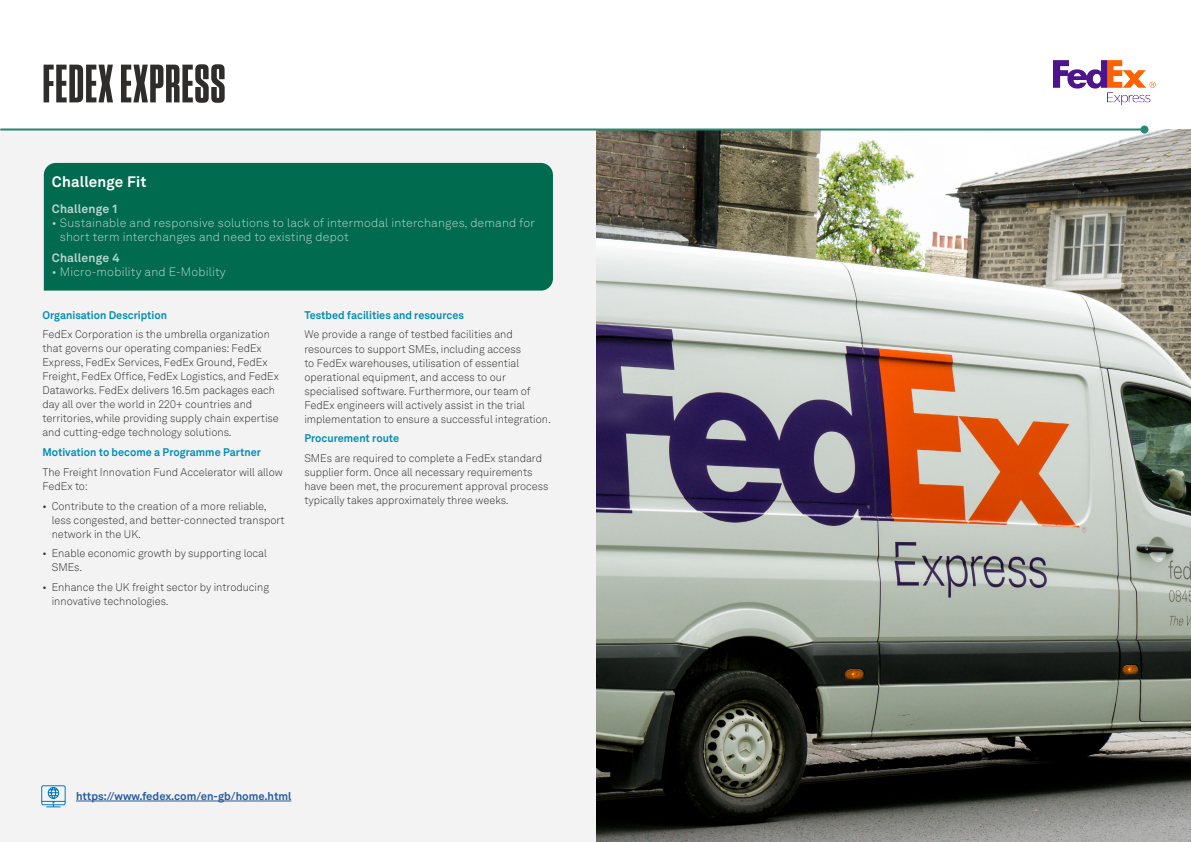
<style>
.page{position:relative;width:1191px;height:842px;background:#fff}
.page>*{position:absolute;margin:0;border:0;box-sizing:border-box;transform-origin:0 0}
.t1{font:700 54px "Tungsten Condensed";letter-spacing:.02em;color:#2e2d2b}
.t2{font:700 15px "Akkurat LL";letter-spacing:.01em;color:#fff}
.t3{font:300 12px/14.3px "Akkurat LL";letter-spacing:.015em;color:#bfd4cc}
.t4{font:700 12px "Akkurat LL";letter-spacing:.015em;color:#bfd4cc}
.t5{font:300 11px/14px "Akkurat LL";color:#2d2e2b}
.t6{font:700 11px "Akkurat LL";color:#008db3}
.t7{font:700 11px "Akkurat LL";color:#275b9b}
</style>
<div class="page">
<img style="left:595px;top:130px;width:596px;height:712px">
<div style="left:0;top:129px;width:595px;height:713px;background:#f3f3f3"></div>
<svg style="left:41px;top:785px;width:25px;height:23px"></svg>
<hr style="left:76px;top:801px;width:215px;height:1px;background:#275b9b">
<img style="left:1053px;top:60px;width:103px;height:46px">
<div style="left:44px;top:163px;width:509px;height:128px;background:#006b4f"></div>
<hr style="left:1px;top:129px;width:1143px;height:2px;background:#2a8872">
<div style="left:1140px;top:126px;width:8px;height:8px;background:#2a8872;border-radius:50%"></div>
<h1 class="t1" style="left:43px;top:58px;width:184px">FEDEX EXPRESS</h1>
<h2 class="t2" style="left:52px;top:170px;width:96px">Challenge Fit</h2>
<p class="t4" style="left:52px;top:199px;width:67px">Challenge 1</p>
<p class="t3" style="left:60px;top:215px;width:477px;text-indent:-8px">• Sustainable and responsive solutions to lack of intermodal interchanges, demand for short term interchanges and need to existing depot</p>
<p class="t4" style="left:52px;top:248px;width:69px">Challenge 4</p>
<p class="t3" style="left:52px;top:264px;width:175px">• Micro-mobility and E-Mobility</p>
<p class="t6" style="left:42px;top:306px;width:126px">Organisation Description</p>
<p class="t5" style="left:42px;top:327px;width:238px">FedEx Corporation is the umbrella organization that governs our operating companies: FedEx Express, FedEx Services, FedEx Ground, FedEx Freight, FedEx Office, FedEx Logistics, and FedEx Dataworks. FedEx delivers 16.5m packages each day all over the world in 220+ countries and territories, while providing supply chain expertise and cutting-edge technology solutions.</p>
<p class="t6" style="left:42px;top:444px;width:220px">Motivation to become a Programme Partner</p>
<p class="t5" style="left:42px;top:465px;width:242px">The Freight Innovation Fund Accelerator will allow<br>FedEx to:</p>
<p class="t5" style="left:52px;top:498px;width:234px;text-indent:-9px">• Contribute to the creation of a more reliable, less congested, and better-connected transport network in the UK.</p>
<p class="t5" style="left:52px;top:546px;width:216px;text-indent:-9px">• Enable economic growth by supporting local<br>SMEs.</p>
<p class="t5" style="left:52px;top:580px;width:219px;text-indent:-9px">• Enhance the UK freight sector by introducing innovative technologies.</p>
<p class="t6" style="left:304px;top:306px;width:161px">Testbed facilities and resources</p>
<p class="t5" style="left:304px;top:327px;width:248px">We provide a range of testbed facilities and resources to support SMEs, including access<br>to FedEx warehouses, utilisation of essential operational equipment, and access to our specialised software. Furthermore, our team of FedEx engineers will actively assist in the trial implementation to ensure a successful integration.</p>
<p class="t6" style="left:304px;top:430px;width:96px">Procurement route</p>
<p class="t5" style="left:304px;top:451px;width:246px">SMEs are required to complete a FedEx standard supplier form. Once all necessary requirements have been met, the procurement approval process typically takes approximately three weeks.</p>
<p class="t7" style="left:76px;top:787px;width:217px">https://www.fedex.com/en-gb/home.html</p>
</div>
